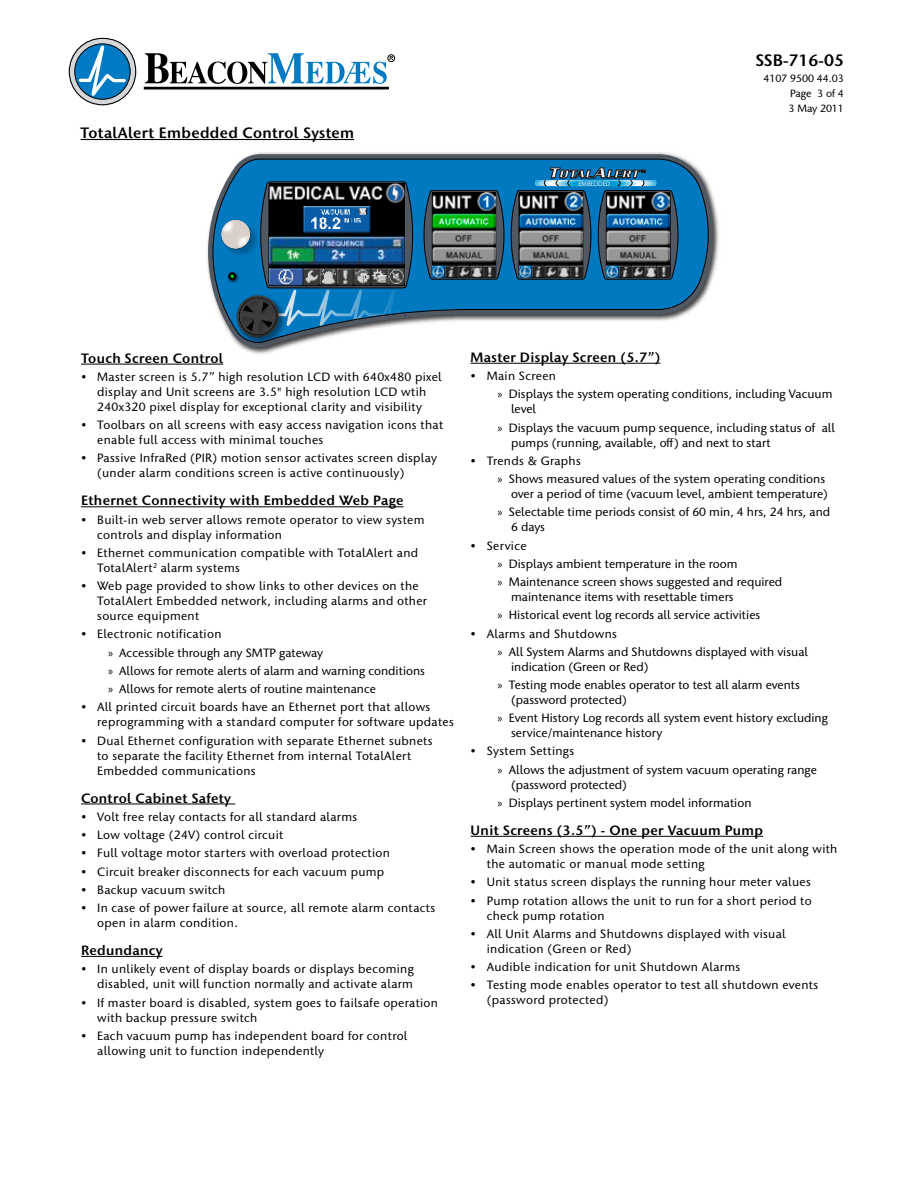
<style>
.page{position:relative;width:918px;height:1188px;background:#fff}
.page>*{position:absolute;margin:0;border:0;box-sizing:border-box;transform-origin:0 0}
.t1{font:600 16.5px "Stone Humanist ITC Std";color:#000}
.t2{font:600 15px "Stone Humanist ITC Std";letter-spacing:.025em;color:#000}
.t3{font:600 13.5px "Stone Humanist ITC Std";letter-spacing:.025em;color:#000}
.t4{font:500 12px/15px "Stone Humanist ITC Std";letter-spacing:.025em;color:#000}
.t5{font:500 12px/18.3px "Stone Humanist ITC Std";color:#000}
.t6{font:500 10.5px/15.3px "Stone Humanist ITC Std";color:#000;text-align:justify}
.t7{font:700 6.6px "Itc Eras";letter-spacing:-.005em;color:#f3f3f3}
.s1{font-family:"Myriad Pro";font-weight:400}
</style>
<div class="page">
<hr style="left:144px;top:87px;width:245px;height:2px;background:#000">
<svg style="left:69px;top:38px;width:67px;height:67px"></svg>
<svg style="left:77px;top:38px;width:51px;height:68px"></svg>
<div style="left:74px;top:43px;width:57px;height:57px;border:1px solid #000;border-radius:50%"></div>
<svg style="left:145px;top:53px;width:248px;height:31px"></svg>
<div style="left:388px;top:55px;width:7px;height:7px;border:1px solid #000;border-radius:50%"></div>
<hr style="left:81px;top:139px;width:273px;height:1px;background:#000">
<hr style="left:471px;top:363px;width:189px;height:1px;background:#000">
<hr style="left:471px;top:836px;width:292px;height:1px;background:#000">
<hr style="left:81px;top:364px;width:142px;height:1px;background:#000">
<hr style="left:81px;top:506px;width:323px;height:1px;background:#000">
<hr style="left:81px;top:804px;width:154px;height:1px;background:#000">
<hr style="left:81px;top:956px;width:82px;height:1px;background:#000">
<img style="left:245px;top:152px;width:474px;height:202px">
<svg style="left:207px;top:154px;width:509px;height:196px"></svg>
<svg style="left:212px;top:158px;width:497px;height:187px"></svg>
<svg style="left:422px;top:168px;width:258px;height:112px;background:#1d6591"></svg>
<img style="left:220px;top:218px;width:1px;height:42px">
<img style="left:233px;top:338px;width:56px;height:9px">
<img style="left:236px;top:338px;width:49px;height:6px">
<svg style="left:221px;top:181px;width:194px;height:157px;background:#33759e"></svg>
<img style="left:269px;top:184px;width:136px;height:101px">
<img style="left:270px;top:184px;width:134px;height:20px">
<img style="left:270px;top:236px;width:134px;height:30px">
<img style="left:432px;top:193px;width:64px;height:84px">
<img style="left:519px;top:193px;width:63px;height:84px">
<img style="left:607px;top:193px;width:63px;height:84px">
<p class="t2" style="left:81px;top:123px;width:275px">TotalAlert Embedded Control System</p>
<p class="t7" style="left:578px;top:179px;width:33px">EMBEDDED</p>
<h1 class="t1" style="left:756px;top:50px;width:90px">SSB-716-05</h1>
<p class="t6" style="left:789px;top:70px;width:57px;text-indent:-25px">4107 9500 44.03<br>Page 3 of 4<br>3 May 2011</p>
<p class="t3" style="left:81px;top:350px;width:144px">Touch Screen Control</p>
<p class="t4" style="left:81px;top:369px;width:362px;text-align:center">• Master screen is 5.7” high resolution LCD with 640x480 pixel display and Unit screens are 3.5" high resolution LCD wtih<br>240x320 pixel display for exceptional clarity and visibility</p>
<p class="t4" style="left:97px;top:418px;width:348px;text-indent:-16px">• Toolbars on all screens with easy access navigation icons that enable full access with minimal touches</p>
<p class="t4" style="left:97px;top:451px;width:341px;text-indent:-16px">• Passive InfraRed (PIR) motion sensor activates screen display (under alarm conditions screen is active continuously)</p>
<p class="t3" style="left:81px;top:492px;width:324px">Ethernet Connectivity with Embedded Web Page</p>
<p class="t4" style="left:97px;top:512px;width:329px;text-indent:-16px">• Built-in web server allows remote operator to view system controls and display information</p>
<p class="t4" style="left:97px;top:545px;width:323px;text-indent:-16px">• Ethernet communication compatible with TotalAlert and<br>TotalAlert<sup>2</sup> alarm systems</p>
<p class="t4" style="left:97px;top:579px;width:331px;text-indent:-16px">• Web page provided to show links to other devices on the<br>TotalAlert Embedded network, including alarms and other source equipment</p>
<p class="t5" style="left:108px;top:625px;width:319px;text-indent:-27px">• Electronic notification<br><span class="s1">x</span> Accessible through any SMTP gateway<br><span class="s1">x</span> Allows for remote alerts of alarm and warning conditions <span class="s1">x</span> Allows for remote alerts of routine maintenance</p>
<p class="t4" style="left:97px;top:700px;width:358px;text-indent:-16px">• All printed circuit boards have an Ethernet port that allows reprogramming with a standard computer for software updates</p>
<p class="t4" style="left:97px;top:733px;width:337px;text-indent:-16px">• Dual Ethernet configuration with separate Ethernet subnets to separate the facility Ethernet from internal TotalAlert<br>Embedded communications</p>
<p class="t3" style="left:81px;top:789px;width:152px">Control Cabinet Safety</p>
<p class="t4" style="left:81px;top:809px;width:278px">• Volt free relay contacts for all standard alarms</p>
<p class="t4" style="left:81px;top:828px;width:204px">• Low voltage (24V) control circuit</p>
<p class="t4" style="left:81px;top:846px;width:311px">• Full voltage motor starters with overload protection</p>
<p class="t4" style="left:81px;top:864px;width:305px">• Circuit breaker disconnects for each vacuum pump</p>
<p class="t4" style="left:81px;top:882px;width:146px">• Backup vacuum switch</p>
<p class="t4" style="left:97px;top:900px;width:340px;text-indent:-16px">• In case of power failure at source, all remote alarm contacts open in alarm condition.</p>
<p class="t3" style="left:81px;top:942px;width:83px">Redundancy</p>
<p class="t4" style="left:81px;top:962px;width:334px;text-align:right">• In unlikely event of display boards or displays becoming disabled, unit will function normally and activate alarm</p>
<p class="t4" style="left:97px;top:995px;width:342px;text-indent:-16px">• If master board is disabled, system goes to failsafe operation with backup pressure switch</p>
<p class="t4" style="left:97px;top:1028px;width:312px;text-indent:-16px">• Each vacuum pump has independent board for control allowing unit to function independently</p>
<p class="t3" style="left:471px;top:349px;width:191px">Master Display Screen (5.7”)</p>
<p class="t5" style="left:498px;top:367px;width:336px;text-indent:-27px">• Main Screen<br><span class="s1">x</span> Displays the system operating conditions, including Vacuum</p>
<p class="t5" style="left:498px;top:400px;width:339px;text-indent:14px">level<br><span class="s1">x</span> Displays the vacuum pump sequence, including status of all</p>
<p class="t5" style="left:511px;top:433px;width:261px">pumps (running, available, off) and next to start</p>
<p class="t5" style="left:498px;top:452px;width:329px;text-indent:-27px">• Trends &amp; Graphs<br><span class="s1">x</span> Shows measured values of the system operating conditions</p>
<p class="t5" style="left:498px;top:485px;width:334px;text-align:right">over a period of time (vacuum level, ambient temperature)<br><span class="s1">x</span> Selectable time periods consist of 60 min, 4 hrs, 24 hrs, and</p>
<p class="t4" style="left:511px;top:520px;width:36px">6 days</p>
<p class="t5" style="left:498px;top:536px;width:286px;text-indent:-27px">• Service<br><span class="s1">x</span> Displays ambient temperature in the room<br><span class="s1">x</span> Maintenance screen shows suggested and required</p>
<p class="t5" style="left:498px;top:588px;width:264px;text-indent:14px">maintenance items with resettable timers<br><span class="s1">x</span> Historical event log records all service activities</p>
<p class="t5" style="left:498px;top:624px;width:312px;text-indent:-27px">• Alarms and Shutdowns<br><span class="s1">x</span> All System Alarms and Shutdowns displayed with visual</p>
<p class="t5" style="left:498px;top:658px;width:304px;text-indent:14px">indication (Green or Red)<br><span class="s1">x</span> Testing mode enables operator to test all alarm events</p>
<p class="t5" style="left:498px;top:691px;width:332px;text-indent:14px">(password protected)<br><span class="s1">x</span> Event History Log records all system event history excluding</p>
<p class="t5" style="left:511px;top:724px;width:153px">service/maintenance history</p>
<p class="t5" style="left:498px;top:742px;width:321px;text-indent:-27px">• System Settings<br><span class="s1">x</span> Allows the adjustment of system vacuum operating range</p>
<p class="t5" style="left:498px;top:775px;width:255px;text-indent:14px">(password protected)<br><span class="s1">x</span> Displays pertinent system model information</p>
<p class="t3" style="left:471px;top:822px;width:294px">Unit Screens (3.5”) - One per Vacuum Pump</p>
<p class="t4" style="left:487px;top:842px;width:352px;text-indent:-16px">• Main Screen shows the operation mode of the unit along with the automatic or manual mode setting</p>
<p class="t4" style="left:471px;top:875px;width:342px">• Unit status screen displays the running hour meter values</p>
<p class="t4" style="left:487px;top:893px;width:326px;text-indent:-16px">• Pump rotation allows the unit to run for a short period to check pump rotation</p>
<p class="t4" style="left:487px;top:926px;width:301px;text-indent:-16px">• All Unit Alarms and Shutdowns displayed with visual indication (Green or Red)</p>
<p class="t4" style="left:471px;top:960px;width:271px">• Audible indication for unit Shutdown Alarms</p>
<p class="t4" style="left:487px;top:978px;width:333px;text-indent:-16px">• Testing mode enables operator to test all shutdown events (password protected)</p>
</div>
